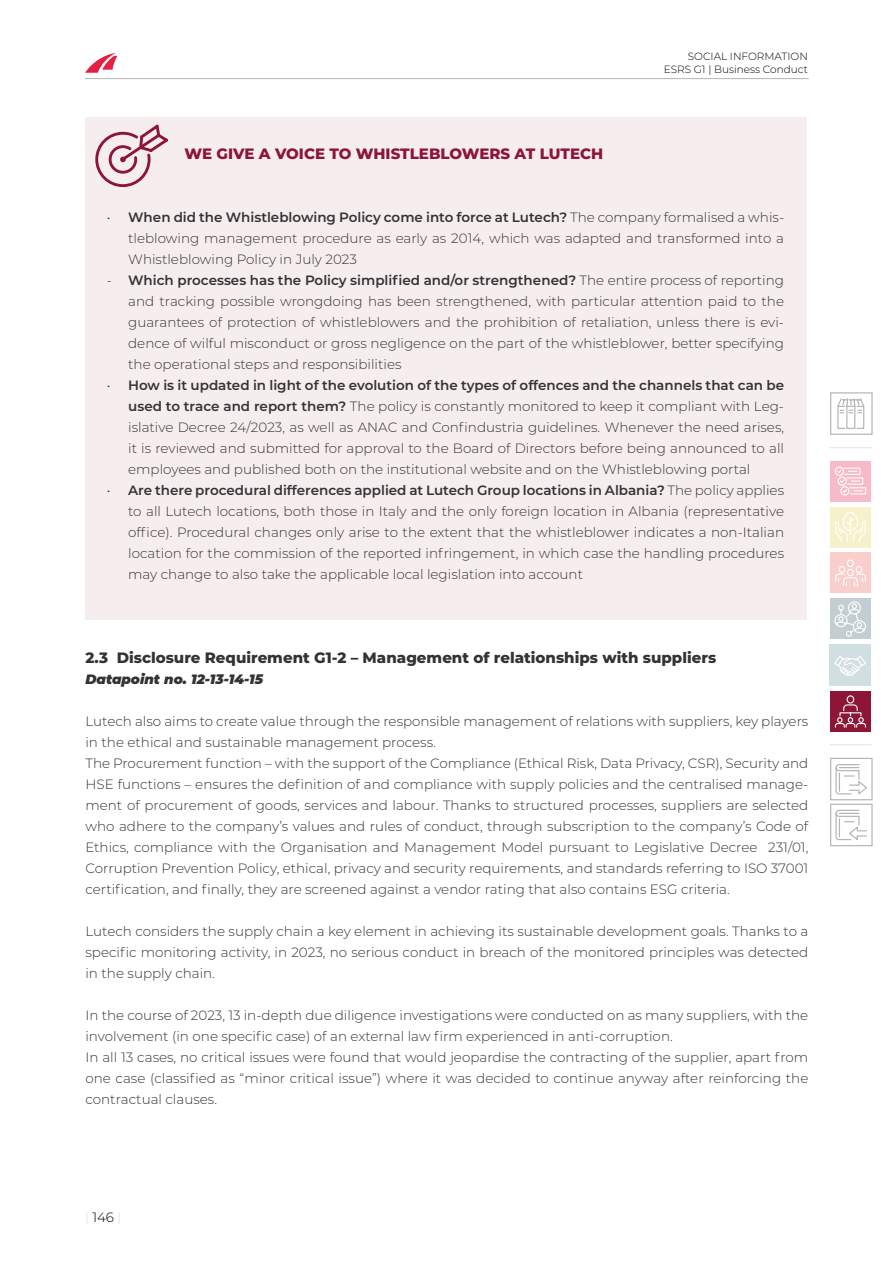
<style>
.page{position:relative;width:893px;height:1263px;background:#fff}
.page>*{position:absolute;margin:0;border:0;box-sizing:border-box;transform-origin:0 0}
.t1{font:800 15px "Montserrat";color:#343334}
.t2{font:800 15px "Montserrat";color:#8d1536}
.t3{font:300 13.5px/21px "Montserrat";color:#343334;text-align:justify}
.t4{font:italic 900 13.5px "Montserrat";color:#343334}
.t5{font:300 13.5px "Montserrat";color:#000}
.t6{font:300 10.5px/12.6px "Montserrat";color:#000;text-align:right}
.s1{font-weight:600}
.s2{font-weight:100;color:#b5b5b5}
</style>
<div class="page">
<div style="left:830px;top:392px;width:43px;height:43px;border:1px solid #b5b5b5"></div>
<svg style="left:837px;top:398px;width:28px;height:31px"></svg>
<hr style="left:829px;top:447px;width:42px;height:1px;background:#e1e3ea">
<div style="left:830px;top:461px;width:41px;height:40px;background:#f6bbc7"></div>
<svg style="left:835px;top:466px;width:31px;height:30px"></svg>
<div style="left:830px;top:553px;width:41px;height:40px;background:#f9cfcc"></div>
<div style="left:830px;top:691px;width:41px;height:41px;background:#8d1536"></div>
<svg style="left:834px;top:695px;width:33px;height:33px"></svg>
<div style="left:830px;top:598px;width:41px;height:41px;background:#c2ced1"></div>
<svg style="left:834px;top:601px;width:32px;height:36px"></svg>
<div style="left:830px;top:644px;width:41px;height:42px;background:#d1dee2"></div>
<svg style="left:834px;top:656px;width:32px;height:20px"></svg>
<div style="left:830px;top:507px;width:41px;height:40px;background:#f6f1cb"></div>
<svg style="left:834px;top:512px;width:32px;height:74px"></svg>
<div style="left:830px;top:758px;width:43px;height:42px;border:1px solid #b5b5b5"></div>
<svg style="left:835px;top:764px;width:32px;height:31px"></svg>
<div style="left:830px;top:804px;width:43px;height:42px;border:1px solid #b5b5b5"></div>
<svg style="left:835px;top:809px;width:32px;height:32px"></svg>
<hr style="left:829px;top:745px;width:42px;height:1px;background:#e1e3ea">
<div style="left:85px;top:117px;width:722px;height:502px;background:#f6edee"></div>
<svg style="left:95px;top:125px;width:73px;height:62px"></svg>
<hr style="left:85px;top:78px;width:724px;height:1px;background:#b5b5b5">
<svg style="left:85px;top:53px;width:32px;height:20px"></svg>
<p class="t2" style="left:185px;top:143px;width:420px">WE GIVE A VOICE TO WHISTLEBLOWERS AT LUTECH</p>
<p class="t6" style="left:664px;top:50px;width:146px">SOCIAL INFORMATION<br>ESRS G1 | Business Conduct</p>
<p class="t3" style="left:128px;top:206px;width:657px;text-indent:-21px">• <span class="s1">When did the Whistleblowing Policy come into force at Lutech?</span> The company formalised a whis&shy;tleblowing management procedure as early as 2014, which was adapted and transformed into a Whistleblowing Policy in July 2023</p>
<p class="t3" style="left:128px;top:269px;width:657px;text-indent:-21px">- <span class="s1">Which processes has the Policy simplified and/or strengthened?</span> The entire process of reporting and tracking possible wrongdoing has been strengthened, with particular attention paid to the guarantees of protection of whistleblowers and the prohibition of retaliation, unless there is evi&shy;dence of wilful misconduct or gross negligence on the part of the whistleblower, better specifying the operational steps and responsibilities</p>
<p class="t3" style="left:128px;top:374px;width:657px;text-indent:-21px">• <span class="s1">How is it updated in light of the evolution of the types of offences and the channels that can be used to trace and report them?</span> The policy is constantly monitored to keep it compliant with Leg&shy;islative Decree 24/2023, as well as ANAC and Confindustria guidelines. Whenever the need arises, it is reviewed and submitted for approval to the Board of Directors before being announced to all employees and published both on the institutional website and on the Whistleblowing portal</p>
<p class="t3" style="left:128px;top:479px;width:657px;text-indent:-21px">• <span class="s1">Are there procedural differences applied at Lutech Group locations in Albania?</span> The policy applies to all Lutech locations, both those in Italy and the only foreign location in Albania (representative office). Procedural changes only arise to the extent that the whistleblower indicates a non-Italian location for the commission of the reported infringement, in which case the handling procedures may change to also take the applicable local legislation into account</p>
<p class="t1" style="left:85px;top:647px;width:632px">2.3 Disclosure Requirement G1-2 – Management of relationships with suppliers</p>
<p class="t4" style="left:85px;top:669px;width:179px">Datapoint no. 12-13-14-15</p>
<p class="t3" style="left:85px;top:710px;width:724px;text-align:left">Lutech also aims to create value through the responsible management of relations with suppliers, key players in the ethical and sustainable management process.<br>The Procurement function – with the support of the Compliance (Ethical Risk, Data Privacy, CSR), Security and HSE functions – ensures the definition of and compliance with supply policies and the centralised manage&shy;ment of procurement of goods, services and labour. Thanks to structured processes, suppliers are selected who adhere to the company’s values and rules of conduct, through subscription to the company’s Code of Ethics, compliance with the Organisation and Management Model pursuant to Legislative Decree 231/01, Corruption Prevention Policy, ethical, privacy and security requirements, and standards referring to ISO 37001 certification, and finally, they are screened against a vendor rating that also contains ESG criteria.</p>
<p class="t3" style="left:85px;top:920px;width:724px">Lutech considers the supply chain a key element in achieving its sustainable development goals. Thanks to a specific monitoring activity, in 2023, no serious conduct in breach of the monitored principles was detected in the supply chain.</p>
<p class="t3" style="left:85px;top:1004px;width:724px;text-align:left">In the course of 2023, 13 in-depth due diligence investigations were conducted on as many suppliers, with the involvement (in one specific case) of an external law firm experienced in anti-corruption.<br>In all 13 cases, no critical issues were found that would jeopardise the contracting of the supplier, apart from one case (classified as “minor critical issue”) where it was decided to continue anyway after reinforcing the contractual clauses.</p>
<p class="t5" style="left:85px;top:1208px;width:38px"><span class="s2">|</span> 146 <span class="s2">|</span></p>
</div>
